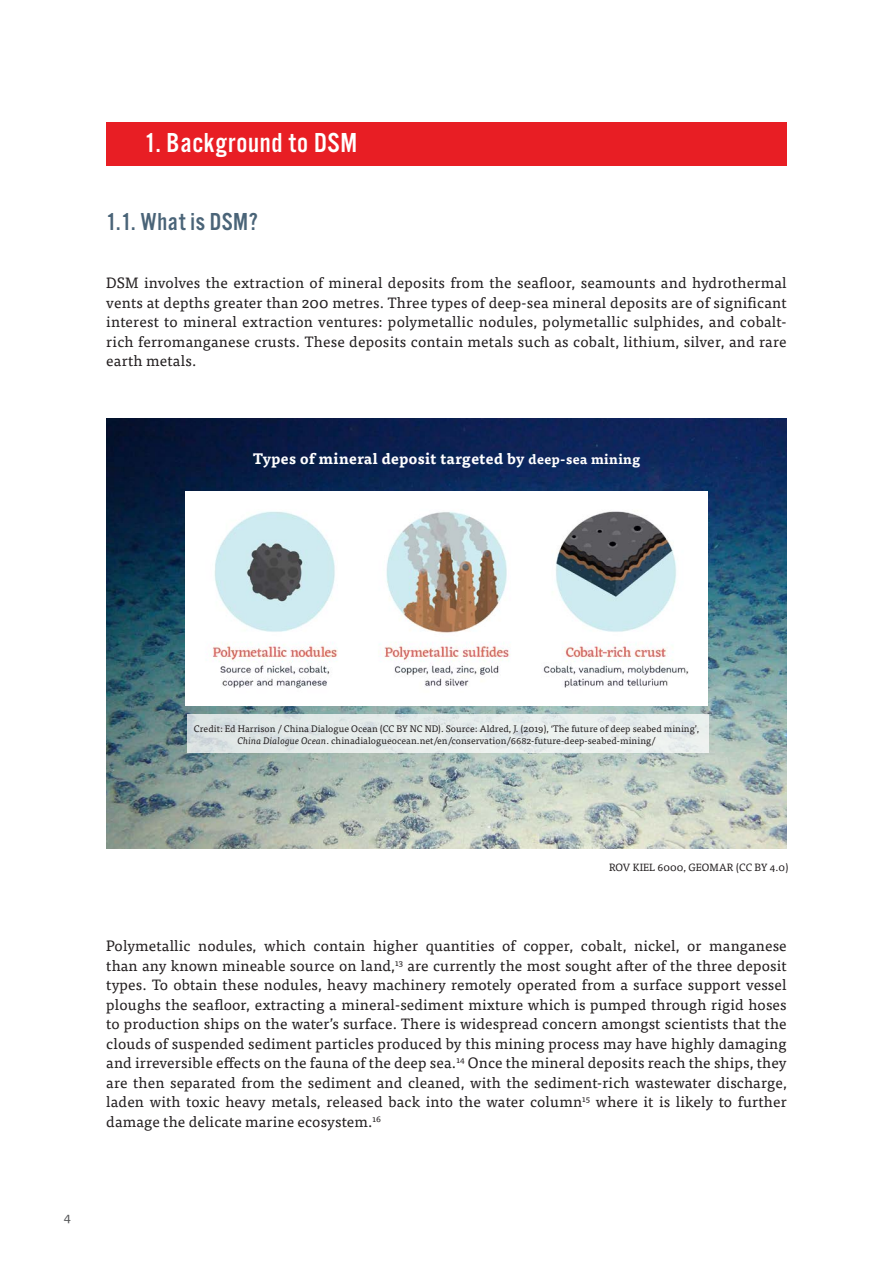
<style>
.page{position:relative;width:893px;height:1263px;background:#fff}
.page>*{position:absolute;margin:0;border:0;box-sizing:border-box;transform-origin:0 0}
.TITLE_SMALL_RED{font:28.5px "Alternate Got No 3 D";letter-spacing:.025em;color:#fff}
.T_SMALL_BLUE{font:25.5px "Alternate Got No 3 D";letter-spacing:.02em;color:#4a6478}
.t1{font:15px/19.5px "Tisa Pro";letter-spacing:.01em;color:#231f20;text-align:justify}
.t2{font:700 15px "Tisa Pro";letter-spacing:.025em;color:#fff}
.t3{font:13.5px "Tisa Pro";color:#57585a}
.title_small_red{font:10.5px "Tisa Pro";letter-spacing:.01em;color:#231f20}
.t4{font:9.45px/12px "Tisa Pro";letter-spacing:.005em;color:#231f20;text-align:center}
.s1{font-size:13.5px}
.s2{font-style:italic}
</style>
<div class="page">
<div style="left:106px;top:122px;width:681px;height:43px;background:#e81e24"></div>
<img style="left:106px;top:418px;width:681px;height:430px">
<img style="left:186px;top:491px;width:521px;height:215px">
<svg style="left:187px;top:714px;width:521px;height:39px;background:#e4eae9"></svg>
<p class="TITLE_SMALL_RED" style="left:145px;top:127px;width:214px">1. Background to DSM</p>
<p class="T_SMALL_BLUE" style="left:106px;top:208px;width:153px">1.1. What is DSM?</p>
<p class="t1" style="left:106px;top:272px;width:682px">DSM involves the extraction of mineral deposits from the seafloor, seamounts and hydrothermal vents at depths greater than 200 metres. Three types of deep-sea mineral deposits are of significant interest to mineral extraction ventures: polymetallic nodules, polymetallic sulphides, and cobalt&shy;rich ferromanganese crusts. These deposits contain metals such as cobalt, lithium, silver, and rare earth metals.</p>
<p class="t2" style="left:253px;top:446px;width:389px">Types of mineral deposit targeted by <span class="s1">deep-sea mining</span></p>
<p class="t4" style="left:194px;top:722px;width:507px">Credit: Ed Harrison / China Dialogue Ocean (CC BY NC ND). Source: Aldred, J. (2019), ‘The future of deep seabed mining’,<br><span class="s2">China Dialogue Ocean</span>. chinadialogueocean.net/en/conservation/6682-future-deep-seabed-mining/</p>
<p class="t3" style="left:64px;top:1207px;width:9px">4</p>
<p class="title_small_red" style="left:609px;top:859px;width:181px">ROV KIEL 6000, GEOMAR (CC BY 4.0)</p>
<p class="t1" style="left:106px;top:935px;width:682px">Polymetallic nodules, which contain higher quantities of copper, cobalt, nickel, or manganese than any known mineable source on land,<sup>13</sup> are currently the most sought after of the three deposit types. To obtain these nodules, heavy machinery remotely operated from a surface support vessel ploughs the seafloor, extracting a mineral-sediment mixture which is pumped through rigid hoses to production ships on the water’s surface. There is widespread concern amongst scientists that the clouds of suspended sediment particles produced by this mining process may have highly damaging and irreversible effects on the fauna of the deep sea.<sup>14</sup> Once the mineral deposits reach the ships, they are then separated from the sediment and cleaned, with the sediment-rich wastewater discharge, laden with toxic heavy metals, released back into the water column<sup>15</sup> where it is likely to further damage the delicate marine ecosystem.<sup>16</sup></p>
</div>
